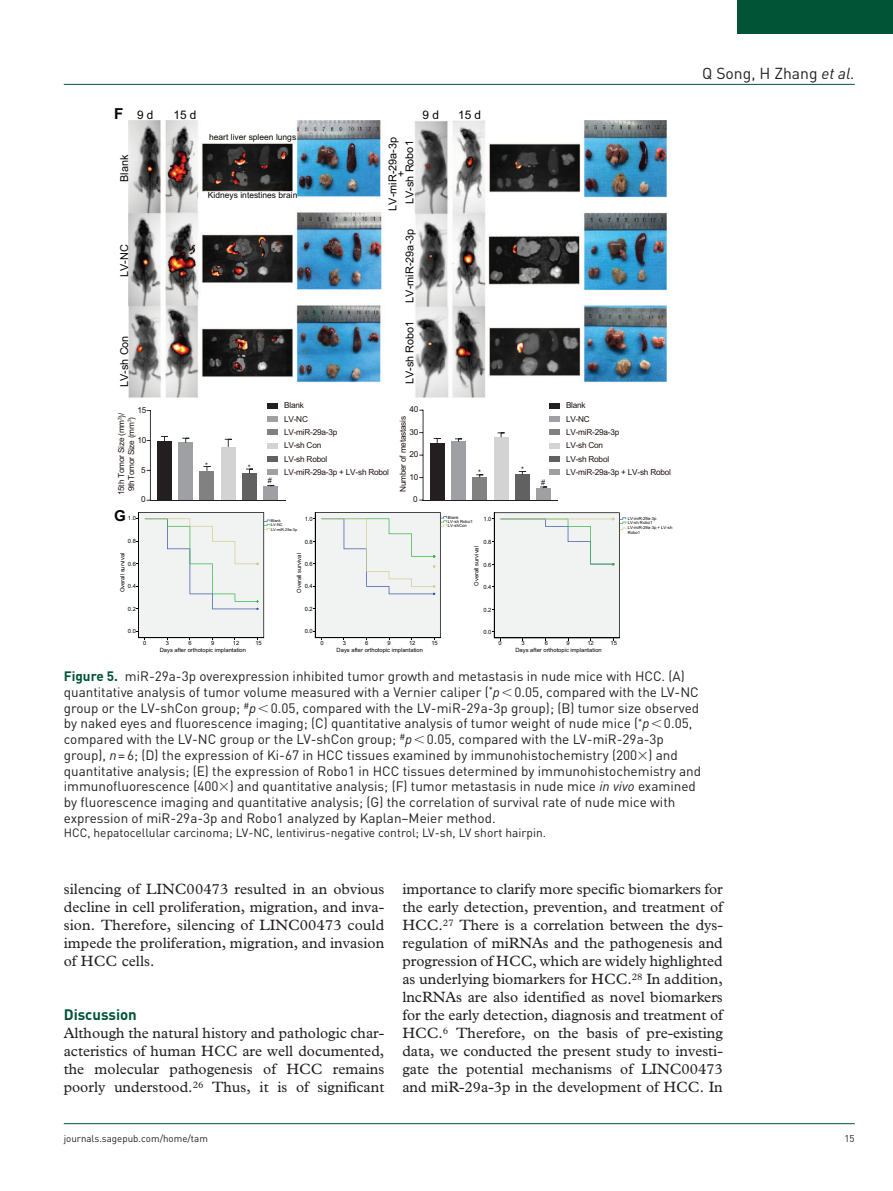
<style>
.page{position:relative;width:893px;height:1191px;background:#fff}
.page>*{position:absolute;margin:0;border:0;box-sizing:border-box;transform-origin:0 0}
.t1{font:15.75px "DIN";color:#231f20}
.t2{font:700 15.15px "Arial";color:#040503}
.t3{font:15px/18px "Plantin Std";color:#231f20;text-align:justify}
.t4{font:700 15px "DIN";color:#015436}
.t5{font:13.5px/15.8px "DIN";color:#231f20}
.t6{font:12px "DIN";color:#231f20}
.t7{font:11.85px "Arial";color:#040503}
.t8{font:10.95px/8.4px "Arial";color:#040503;text-align:center}
.t9{font:9.75px "DIN";color:#231f20}
.t10{font:8.4px "Arial";color:#040503}
.t11{font:8.25px/13.4px "Arial";letter-spacing:-.025em;color:#201512}
.t12{font:7.5px "Arial";color:#201512}
.t13{font:5.85px "Arial";color:#040503}
.t14{font:4.2px/5.1px "Arial";color:#040503}
.t15{font:3.9px "Arial";color:#040503}
.s1{font-style:italic}
.s2{font-weight:700;color:#015436}
</style>
<div class="page">
<hr style="left:64px;top:84px;width:791px;height:1px;background:#015436">
<hr style="left:64px;top:1123px;width:791px;height:1px;background:#015436">
<div style="left:738px;top:0;width:155px;height:34px;background:#015436"></div>
<img style="left:128px;top:121px;width:538px;height:276px">
<svg style="left:313px;top:512px;width:134px;height:128px"></svg>
<svg style="left:136px;top:512px;width:135px;height:128px"></svg>
<svg style="left:492px;top:512px;width:135px;height:128px"></svg>
<div style="left:268px;top:403px;width:10px;height:5px;background:#231f20"></div>
<div style="left:268px;top:416px;width:10px;height:5px;background:#9fa0a3"></div>
<div style="left:268px;top:429px;width:10px;height:6px;background:#808180"></div>
<div style="left:268px;top:443px;width:10px;height:5px;background:#d4d3d3"></div>
<div style="left:268px;top:456px;width:10px;height:5px;background:#606160"></div>
<div style="left:268px;top:470px;width:10px;height:5px;background:#9fa0a3"></div>
<div style="left:549px;top:403px;width:11px;height:5px;background:#231f20"></div>
<div style="left:549px;top:416px;width:11px;height:5px;background:#9fa0a3"></div>
<div style="left:549px;top:429px;width:11px;height:6px;background:#808180"></div>
<div style="left:549px;top:443px;width:11px;height:5px;background:#d4d3d3"></div>
<div style="left:549px;top:456px;width:11px;height:5px;background:#606160"></div>
<div style="left:549px;top:470px;width:11px;height:5px;background:#9fa0a3"></div>
<div style="left:264px;top:486px;width:14px;height:14px;background:#9fa0a3"></div>
<hr style="left:150px;top:500px;width:135px;height:1px;background:#231f20">
<svg style="left:147px;top:410px;width:127px;height:90px"></svg>
<div style="left:537px;top:488px;width:14px;height:12px;background:#9fa0a3"></div>
<hr style="left:423px;top:499px;width:135px;height:1px;background:#231f20">
<svg style="left:419px;top:410px;width:128px;height:90px"></svg>
<p class="t2" style="left:114px;top:103px;width:11px">F</p>
<p class="t7" style="left:137px;top:106px;width:18px">9 d</p>
<p class="t7" style="left:173px;top:106px;width:25px">15 d</p>
<p class="t8" style="left:120px;top:182px;width:29px;rotate:-90deg">Blank</p>
<p class="t8" style="left:120px;top:277px;width:34px;rotate:-90deg">LV-NC</p>
<p class="t8" style="left:120px;top:387px;width:53px;rotate:-90deg">LV-sh Con</p>
<p class="t11" style="left:137px;top:403px;width:10px">15</p>
<p class="t11" style="left:116px;top:495px;width:84px;line-height:9.9px;text-align:center;rotate:-90deg">15th Tomor Size (mm<sup>3</sup>)/<br>9thTomor Size (mm<sup>3</sup>)</p>
<p class="t11" style="left:137px;top:433px;width:10px">10</p>
<p class="t11" style="left:141px;top:463px;width:6px">5</p>
<p class="t11" style="left:141px;top:493px;width:6px">0</p>
<p class="t2" style="left:114px;top:505px;width:13px">G</p>
<p class="t13" style="left:128px;top:514px;width:10px">1.0</p>
<p class="t13" style="left:128px;top:537px;width:10px">0.8</p>
<p class="t13" style="left:128px;top:559px;width:10px">0.6</p>
<p class="t13" style="left:128px;top:582px;width:10px">0.4</p>
<p class="t13" style="left:128px;top:604px;width:10px">0.2</p>
<p class="t13" style="left:128px;top:627px;width:10px">0.0</p>
<p class="t13" style="left:118px;top:592px;width:41px;rotate:-90deg">Overall survival</p>
<p class="t10" style="left:209px;top:131px;width:89px">heart liver spleen lungs</p>
<p class="t10" style="left:208px;top:189px;width:91px">Kidneys intestines brain</p>
<p class="t8" style="left:388px;top:211px;width:75px;rotate:-90deg">LV-miR-29a-3p +<br>LV-sh Robo1</p>
<p class="t7" style="left:422px;top:106px;width:18px">9 d</p>
<p class="t7" style="left:458px;top:106px;width:25px">15 d</p>
<p class="t8" style="left:405px;top:289px;width:62px;rotate:-90deg">- 29a-3p</p>
<p class="t8" style="left:405px;top:302px;width:41px;rotate:-90deg">LV miR-</p>
<p class="t8" style="left:405px;top:384px;width:65px;rotate:-90deg">LV-sh Robo1</p>
<p class="t12" style="left:205px;top:460px;width:4px">*</p>
<p class="t12" style="left:248px;top:462px;width:4px">*</p>
<p class="t12" style="left:268px;top:475px;width:6px">#</p>
<p class="t11" style="left:284px;top:399px;width:107px">Blank<br>LV-NC<br>LV-miR-29a-3p<br>LV-sh Con<br>LV-sh Robol<br>LV-miR-29a-3p + LV-sh Robol</p>
<p class="t11" style="left:566px;top:399px;width:107px">Blank<br>LV-NC<br>LV-miR-29a-3p<br>LV-sh Con<br>LV-sh Robol<br>LV-miR-29a-3p + LV-sh Robol</p>
<p class="t11" style="left:409px;top:403px;width:10px">40</p>
<p class="t11" style="left:396px;top:492px;width:78px;rotate:-90deg">Number of metastasis</p>
<p class="t11" style="left:409px;top:425px;width:10px">30</p>
<p class="t11" style="left:409px;top:448px;width:10px">20</p>
<p class="t12" style="left:521px;top:464px;width:4px">*</p>
<p class="t12" style="left:478px;top:467px;width:4px">*</p>
<p class="t11" style="left:409px;top:470px;width:10px">10</p>
<p class="t12" style="left:541px;top:477px;width:6px">#</p>
<p class="t11" style="left:413px;top:493px;width:6px">0</p>
<p class="t13" style="left:305px;top:515px;width:10px">1.0</p>
<p class="t13" style="left:305px;top:537px;width:10px">0.8</p>
<p class="t13" style="left:305px;top:560px;width:10px">0.6</p>
<p class="t13" style="left:305px;top:582px;width:10px">0.4</p>
<p class="t13" style="left:305px;top:604px;width:10px">0.2</p>
<p class="t13" style="left:305px;top:627px;width:10px">0.0</p>
<p class="t15" style="left:271px;top:518px;width:11px">Blank</p>
<p class="t15" style="left:271px;top:522px;width:13px">LV-NC</p>
<p class="t15" style="left:271px;top:527px;width:28px">LV-miR-29a-3p</p>
<p class="t13" style="left:295px;top:593px;width:41px;rotate:-90deg">Overall survival</p>
<p class="t14" style="left:448px;top:515px;width:12px">Blank</p>
<p class="t13" style="left:483px;top:515px;width:10px">1.0</p>
<p class="t13" style="left:483px;top:538px;width:10px">0.8</p>
<p class="t13" style="left:483px;top:561px;width:10px">0.6</p>
<p class="t13" style="left:483px;top:583px;width:10px">0.4</p>
<p class="t13" style="left:483px;top:606px;width:10px">0.2</p>
<p class="t13" style="left:483px;top:628px;width:10px">0.0</p>
<p class="t14" style="left:448px;top:519px;width:26px">LV-sh Robo1</p>
<p class="t14" style="left:448px;top:523px;width:20px">LV-shCon</p>
<p class="t13" style="left:472px;top:585px;width:41px;rotate:-90deg">Overall survival</p>
<p class="t14" style="left:628px;top:516px;width:30px">LV-miR-29a-3p</p>
<p class="t14" style="left:628px;top:520px;width:26px">LV-sh Robo1</p>
<p class="t14" style="left:628px;top:524px;width:46px">LV-miR-29a-3p + LV-sh<br>Robo1</p>
<p class="t13" style="left:143px;top:638px;width:5px">0</p>
<p class="t13" style="left:166px;top:638px;width:5px">3</p>
<p class="t13" style="left:188px;top:638px;width:5px">6</p>
<p class="t13" style="left:211px;top:638px;width:5px">9</p>
<p class="t13" style="left:233px;top:638px;width:8px">12</p>
<p class="t13" style="left:255px;top:638px;width:8px">15</p>
<p class="t13" style="left:160px;top:645px;width:88px">Days after orthotopic implantation</p>
<p class="t13" style="left:321px;top:639px;width:5px">0</p>
<p class="t13" style="left:343px;top:639px;width:5px">3</p>
<p class="t13" style="left:365px;top:639px;width:5px">6</p>
<p class="t13" style="left:388px;top:639px;width:5px">9</p>
<p class="t13" style="left:409px;top:639px;width:8px">12</p>
<p class="t13" style="left:431px;top:639px;width:8px">15</p>
<p class="t13" style="left:337px;top:645px;width:88px">Days after orthotopic implantation</p>
<p class="t13" style="left:498px;top:639px;width:5px">0</p>
<p class="t13" style="left:522px;top:639px;width:5px">3</p>
<p class="t13" style="left:545px;top:639px;width:5px">6</p>
<p class="t13" style="left:567px;top:639px;width:5px">9</p>
<p class="t13" style="left:587px;top:639px;width:8px">12</p>
<p class="t13" style="left:610px;top:639px;width:8px">15</p>
<p class="t13" style="left:515px;top:645px;width:88px">Days after orthotopic implantation</p>
<p class="t1" style="left:702px;top:63px;width:154px">Q Song, H Zhang <span class="s1">et al.</span></p>
<p class="t5" style="left:64px;top:668px;width:639px"><span class="s2">Figure 5.</span> miR-29a-3p overexpression inhibited tumor growth and metastasis in nude mice with HCC. (A) quantitative analysis of tumor volume measured with a Vernier caliper (<sup>*</sup><span class="s1">p</span> 0.05, compared with the LV-NC group or the LV-shCon group; <sup>#</sup><span class="s1">p</span> 0.05, compared with the LV-miR-29a-3p group); (B) tumor size observed by naked eyes and fluorescence imaging; (C) quantitative analysis of tumor weight of nude mice (<sup>*</sup><span class="s1">p</span> 0.05, compared with the LV-NC group or the LV-shCon group; <sup>#</sup><span class="s1">p</span> 0.05, compared with the LV-miR-29a-3p group), <span class="s1">n</span>=6; (D) the expression of Ki-67 in HCC tissues examined by immunohistochemistry (200 ) and quantitative analysis; (E) the expression of Robo1 in HCC tissues determined by immunohistochemistry and immunofluorescence (400 ) and quantitative analysis; (F) tumor metastasis in nude mice <span class="s1">in vivo</span> examined by fluorescence imaging and quantitative analysis; (G) the correlation of survival rate of nude mice with expression of miR-29a-3p and Robo1 analyzed by Kaplan–Meier method.</p>
<p class="t6" style="left:64px;top:825px;width:484px">HCC, hepatocellular carcinoma; LV-NC, lentivirus-negative control; LV-sh, LV short hairpin.</p>
<p class="t3" style="left:64px;top:880px;width:322px">silencing of LINC00473 resulted in an obvious decline in cell proliferation, migration, and inva&shy;sion. Therefore, silencing of LINC00473 could impede the proliferation, migration, and invasion of HCC cells.</p>
<p class="t4" style="left:64px;top:1005px;width:75px">Discussion</p>
<p class="t3" style="left:64px;top:1024px;width:322px">Although the natural history and pathologic char&shy;acteristics of human HCC are well documented, the molecular pathogenesis of HCC remains poorly understood.<sup>26</sup> Thus, it is of significant</p>
<p class="t3" style="left:402px;top:880px;width:322px">importance to clarify more specific biomarkers for the early detection, prevention, and treatment of HCC.<sup>27</sup> There is a correlation between the dys&shy;regulation of miRNAs and the pathogenesis and progression of HCC, which are widely highlighted as underlying biomarkers for HCC.<sup>28</sup> In addition, lncRNAs are also identified as novel biomarkers for the early detection, diagnosis and treatment of HCC.<sup>6</sup> Therefore, on the basis of pre-existing data, we conducted the present study to investi&shy;gate the potential mechanisms of LINC00473 and miR-29a-3p in the development of HCC. In</p>
<p class="t9" style="left:64px;top:1132px;width:146px">journals.sagepub.com/home/tam</p>
<p class="t9" style="left:844px;top:1132px;width:12px">15</p>
</div>
